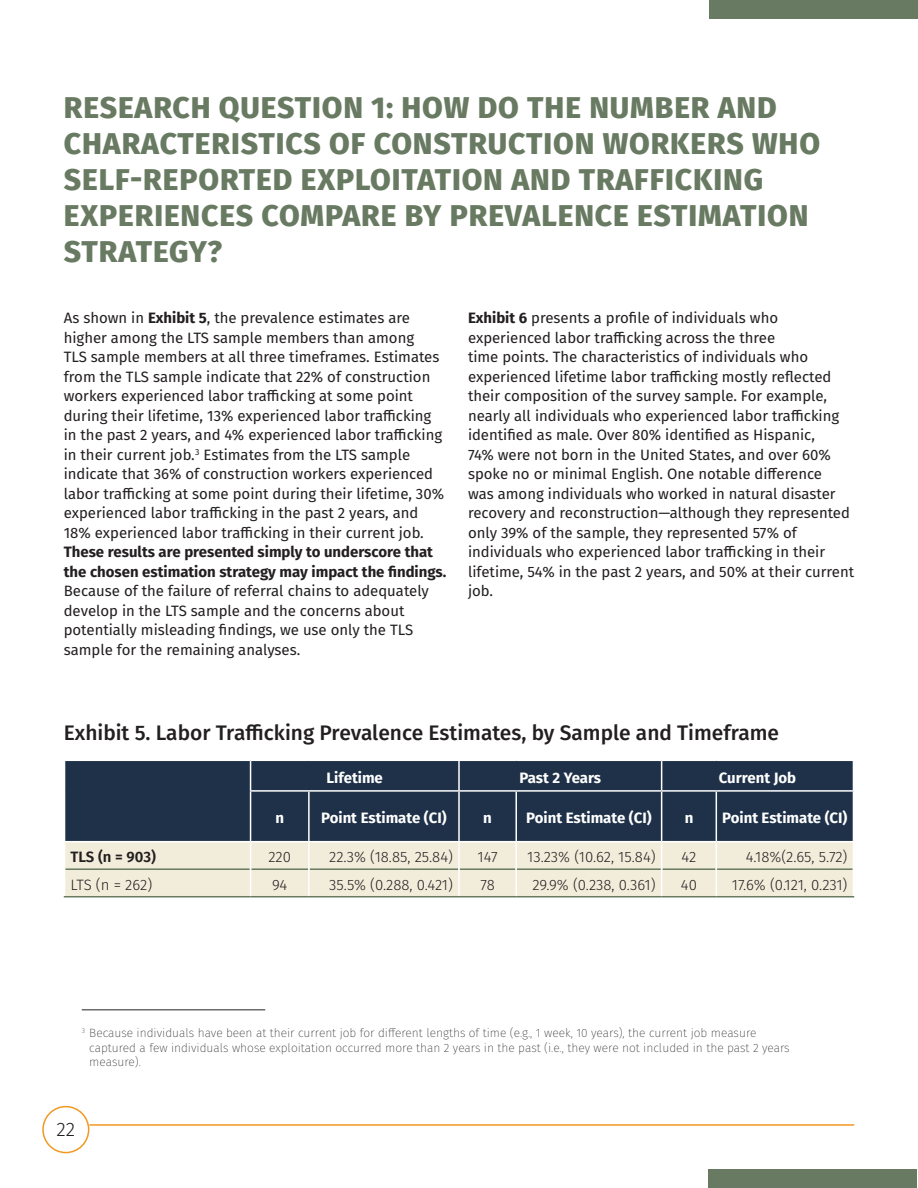
<style>
.page{position:relative;width:918px;height:1188px;background:#fff}
.page>*{position:absolute;margin:0;border:0;box-sizing:border-box;transform-origin:0 0}
.t1{font:800 30px/36px "Fira Sans";letter-spacing:.03em;color:#687a61}
.t2{font:500 21px "Fira Sans";color:#231f20}
.t3{font:300 19.5px "Fira Sans";color:#231f20}
.t4{font:15px/19.5px "Fira Sans";color:#231f20}
.t5{font:300 15px "Fira Sans";color:#231f20}
.t6{font:700 15px "Fira Sans";color:#fff}
.t7{font:600 15px "Fira Sans";letter-spacing:-.005em;color:#231f20}
.t8{font:200 12px/14.4px "Fira Sans";color:#231f20}
.s1{font-weight:700}
</style>
<div class="page">
<div style="left:65px;top:761px;width:788px;height:80px;background:#1e3148"></div>
<svg style="left:65px;top:842px;width:788px;height:54px;background:#eeead8"></svg>
<svg style="left:250px;top:761px;width:1px;height:29px"></svg>
<hr style="left:458px;top:761px;width:2px;height:29px;background:#fff">
<svg style="left:661px;top:761px;width:1px;height:29px"></svg>
<hr style="left:250px;top:790px;width:59px;height:2px;background:#fff">
<hr style="left:250px;top:792px;width:1px;height:49px;background:#fff">
<hr style="left:309px;top:790px;width:150px;height:2px;background:#fff">
<hr style="left:308px;top:792px;width:2px;height:49px;background:#fff">
<hr style="left:459px;top:790px;width:57px;height:2px;background:#fff">
<hr style="left:458px;top:792px;width:2px;height:49px;background:#fff">
<hr style="left:516px;top:790px;width:146px;height:2px;background:#fff">
<hr style="left:515px;top:792px;width:2px;height:49px;background:#fff">
<hr style="left:662px;top:790px;width:54px;height:2px;background:#fff">
<hr style="left:661px;top:792px;width:1px;height:49px;background:#fff">
<hr style="left:716px;top:790px;width:138px;height:2px;background:#fff">
<hr style="left:716px;top:792px;width:1px;height:49px;background:#fff">
<hr style="left:64px;top:896px;width:187px;height:1px;background:#687a61">
<hr style="left:251px;top:896px;width:58px;height:1px;background:#687a61">
<hr style="left:309px;top:896px;width:150px;height:1px;background:#687a61">
<hr style="left:459px;top:896px;width:57px;height:1px;background:#687a61">
<hr style="left:516px;top:896px;width:146px;height:1px;background:#687a61">
<hr style="left:662px;top:896px;width:54px;height:1px;background:#687a61">
<hr style="left:716px;top:896px;width:138px;height:1px;background:#687a61">
<hr style="left:82px;top:1009px;width:183px;height:1px;background:#231f20">
<div style="left:42px;top:1106px;width:47px;height:47px;border:2px solid #f19820;border-radius:50%"></div>
<div style="left:710px;top:0;width:208px;height:19px;background:#687a61"></div>
<hr style="left:89px;top:1124px;width:765px;height:2px;background:#f19820">
<div style="left:708px;top:1169px;width:209px;height:19px;background:#687a61"></div>
<h3 class="t1" style="left:64px;top:87px;width:758px">RESEARCH QUESTION 1: HOW DO THE NUMBER AND CHARACTERISTICS OF CONSTRUCTION WORKERS WHO SELF-REPORTED EXPLOITATION AND TRAFFICKING EXPERIENCES COMPARE BY PREVALENCE ESTIMATION STRATEGY?</h3>
<p class="t4" style="left:64px;top:308px;width:384px">As shown in <span class="s1">Exhibit 5</span>, the prevalence estimates are higher among the LTS sample members than among<br>TLS sample members at all three timeframes. Estimates from the TLS sample indicate that 22% of construction workers experienced labor trafficking at some point during their lifetime, 13% experienced labor trafficking in the past 2 years, and 4% experienced labor trafficking in their current job.<sup>3</sup> Estimates from the LTS sample indicate that 36% of construction workers experienced labor trafficking at some point during their lifetime, 30% experienced labor trafficking in the past 2 years, and 18% experienced labor trafficking in their current job.<br><span class="s1">These results are presented simply to underscore that the chosen estimation strategy may impact the findings .<br></span>Because of the failure of referral chains to adequately develop in the LTS sample and the concerns about potentially misleading findings, we use only the TLS sample for the remaining analyses.</p>
<p class="t4" style="left:468px;top:308px;width:388px"><span class="s1">Exhibit 6</span> presents a profile of individuals who experienced labor trafficking across the three<br>time points. The characteristics of individuals who experienced lifetime labor trafficking mostly reflected their composition of the survey sample. For example, nearly all individuals who experienced labor trafficking identified as male. Over 80% identified as Hispanic,<br>74% were not born in the United States, and over 60% spoke no or minimal English. One notable difference<br>was among individuals who worked in natural disaster recovery and reconstruction—although they represented only 39% of the sample, they represented 57% of individuals who experienced labor trafficking in their lifetime, 54% in the past 2 years, and 50% at their current job.</p>
<p class="t2" style="left:64px;top:716px;width:717px">Exhibit 5. Labor Trafficking Prevalence Estimates, by Sample and Timeframe</p>
<p class="t6" style="left:327px;top:765px;width:58px">Lifetime</p>
<p class="t6" style="left:519px;top:765px;width:83px">Past 2 Years</p>
<p class="t6" style="left:719px;top:765px;width:79px">Current Job</p>
<p class="t6" style="left:275px;top:805px;width:10px">n</p>
<p class="t6" style="left:321px;top:805px;width:127px">Point Estimate (CI)</p>
<p class="t6" style="left:483px;top:805px;width:10px">n</p>
<p class="t6" style="left:526px;top:805px;width:127px">Point Estimate (CI)</p>
<p class="t6" style="left:685px;top:805px;width:10px">n</p>
<p class="t6" style="left:722px;top:805px;width:127px">Point Estimate (CI)</p>
<p class="t7" style="left:71px;top:845px;width:87px">TLS (n = 903)</p>
<p class="t5" style="left:268px;top:847px;width:24px">220</p>
<p class="t5" style="left:329px;top:847px;width:125px">22.3% (18.85, 25.84)</p>
<p class="t5" style="left:478px;top:847px;width:22px">147</p>
<p class="t5" style="left:527px;top:847px;width:130px">13.23% (10.62, 15.84)</p>
<p class="t5" style="left:682px;top:847px;width:16px">42</p>
<p class="t5" style="left:746px;top:847px;width:103px">4.18%(2.65, 5.72)</p>
<p class="t5" style="left:71px;top:874px;width:83px">LTS (n = 262)</p>
<p class="t5" style="left:272px;top:874px;width:17px">94</p>
<p class="t5" style="left:329px;top:874px;width:125px">35.5% (0.288, 0.421)</p>
<p class="t5" style="left:480px;top:874px;width:16px">78</p>
<p class="t5" style="left:533px;top:874px;width:125px">29.9% (0.238, 0.361)</p>
<p class="t5" style="left:681px;top:874px;width:18px">40</p>
<p class="t5" style="left:732px;top:874px;width:117px">17.6% (0.121, 0.231)</p>
<p class="t8" style="left:89px;top:1026px;width:702px;text-indent:-8px"><sup>3</sup> Because individuals have been at their current job for different lengths of time (e.g., 1 week, 10 years), the current job measure captured a few individuals whose exploitation occurred more than 2 years in the past (i.e., they were not included in the past 2 years measure).</p>
<h3 class="t3" style="left:56px;top:1116px;width:20px">22</h3>
</div>
